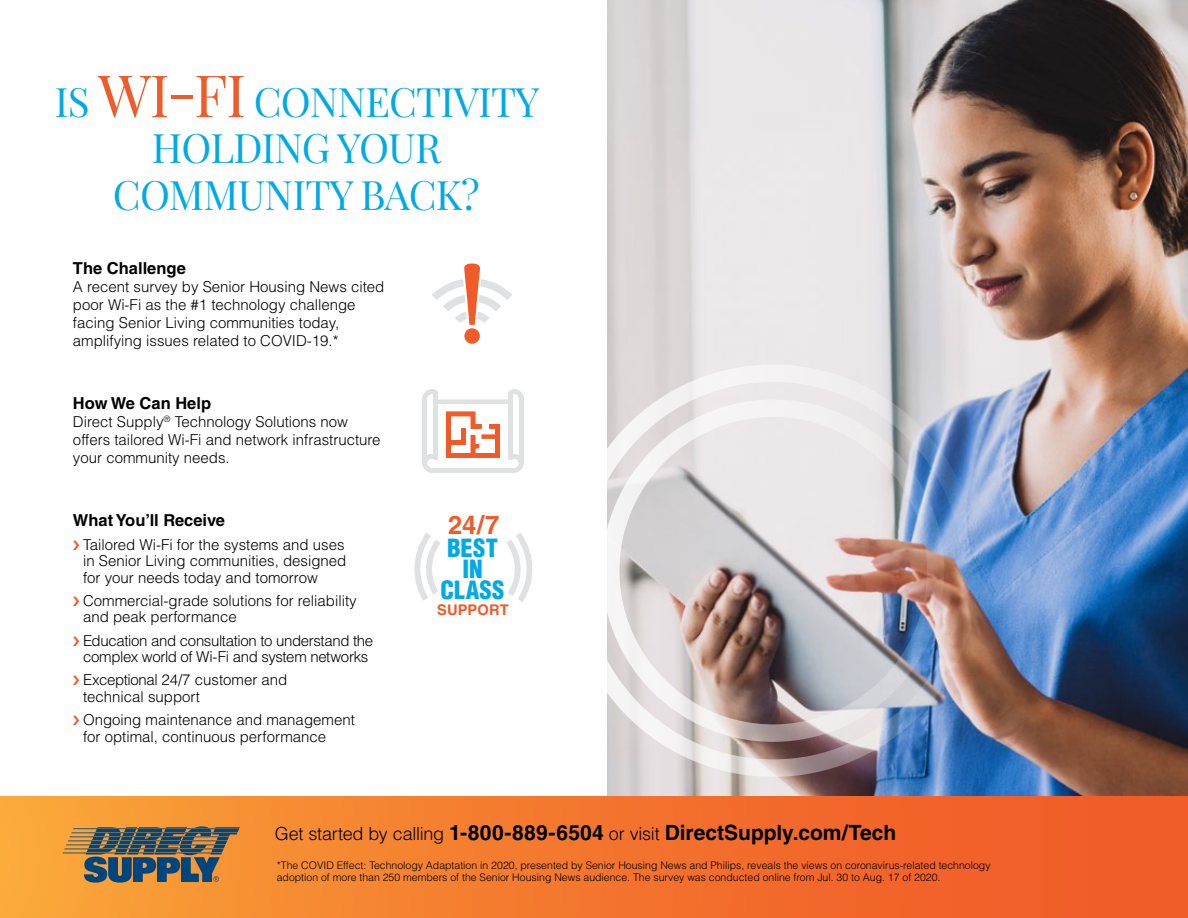
<style>
.page{position:relative;width:1188px;height:918px;background:#fff}
.page>*{position:absolute;margin:0;border:0;box-sizing:border-box;transform-origin:0 0}
.t1{font:40.5px/46.2px "Playfair Display";letter-spacing:-.02em;color:#00aae7;text-align:center}
.t2{font:700 25.8px "Helvetica LT Std";color:#f15a29}
.t3{font:900 condensed 24.45px/21.1px "Helvetica LT Std";letter-spacing:.01em;color:#00aae7;text-align:center}
.t4{font:700 21px "Helvetica LT Std";letter-spacing:.005em;color:#000}
.t5{font:700 16.5px "Helvetica LT Std";color:#000}
.t6{font:300 15px/18px "Helvetica LT Std";color:#000}
.t7{font:300 15px/16.5px "Helvetica LT Std";letter-spacing:-.025em;color:#000}
.t8{font:700 14.7px "Helvetica LT Std";letter-spacing:.01em;color:#f15a29}
.t9{font:300 10.5px/12px "Helvetica LT Std";color:#000}
.s1{font-size:58.5px;color:#f15a29}
.s2{font-weight:300;font-size:18px}
</style>
<div class="page">
<img style="left:608px;top:0;width:580px;height:796px">
<div style="left:0;top:796px;width:1188px;height:122px;background:linear-gradient(to right,#f9a238,#f05226)"></div>
<div style="left:567px;top:365px;width:412px;height:412px;border:17px solid #fff;border-radius:50%"></div>
<div style="left:602px;top:400px;width:342px;height:342px;border:17px solid #fff;border-radius:50%"></div>
<svg style="left:414px;top:533px;width:26px;height:68px"></svg>
<svg style="left:506px;top:533px;width:27px;height:69px"></svg>
<svg style="left:62px;top:826px;width:178px;height:57px;background:#766e5b"></svg>
<svg style="left:432px;top:264px;width:80px;height:80px"></svg>
<svg style="left:422px;top:389px;width:102px;height:84px"></svg>
<div style="left:435px;top:399px;width:74px;height:5px;background:#e0e1e2"></div>
<h1 class="t1" style="left:55px;top:79px;width:486px">IS <span class="s1">WI-FI</span> CONNECTIVITY<br>HOLDING YOUR<br>COMMUNITY BACK?</h1>
<p class="t5" style="left:73px;top:258px;width:114px">The Challenge</p>
<p class="t6" style="left:73px;top:278px;width:313px">A recent survey by Senior Housing News cited poor Wi-Fi as the #1 technology challenge facing Senior Living communities today, amplifying issues related to COVID-19.*</p>
<p class="t5" style="left:73px;top:393px;width:140px">How We Can Help</p>
<p class="t6" style="left:73px;top:413px;width:309px">Direct Supply<sup>®</sup> Technology Solutions now offers tailored Wi-Fi and network infrastructure your community needs.</p>
<p class="t5" style="left:73px;top:510px;width:154px">What You’ll Receive</p>
<p class="t6" style="left:83px;top:536px;width:265px;line-height:16.5px">Tailored Wi-Fi for the systems and uses in Senior Living communities, designed for your needs today and tomorrow</p>
<p class="t6" style="left:83px;top:592px;width:275px;line-height:16.5px">Commercial-grade solutions for reliability and peak performance</p>
<p class="t7" style="left:83px;top:632px;width:292px">Education and consultation to understand the complex world of Wi-Fi and system networks</p>
<p class="t6" style="left:83px;top:672px;width:206px;line-height:16.5px">Exceptional 24/7 customer and technical support</p>
<p class="t6" style="left:83px;top:711px;width:273px;line-height:16.5px">Ongoing maintenance and management for optimal, continuous performance</p>
<h2 class="t2" style="left:448px;top:509px;width:53px">24/7</h2>
<h3 class="t3" style="left:441px;top:537px;width:66px">BEST<br>IN<br>CLASS</h3>
<p class="t8" style="left:437px;top:600px;width:73px">SUPPORT</p>
<h3 class="t4" style="left:275px;top:820px;width:623px"><span class="s2">Get started by calling</span> 1-800-889-6504 <span class="s2">or visit</span> DirectSupply.com/Tech</h3>
<p class="t9" style="left:277px;top:860px;width:715px">*The COVID Effect: Technology Adaptation in 2020, presented by Senior Housing News and Philips, reveals the views on coronavirus-related technology adoption of more than 250 members of the Senior Housing News audience. The survey was conducted online from Jul. 30 to Aug. 17 of 2020.</p>
</div>
